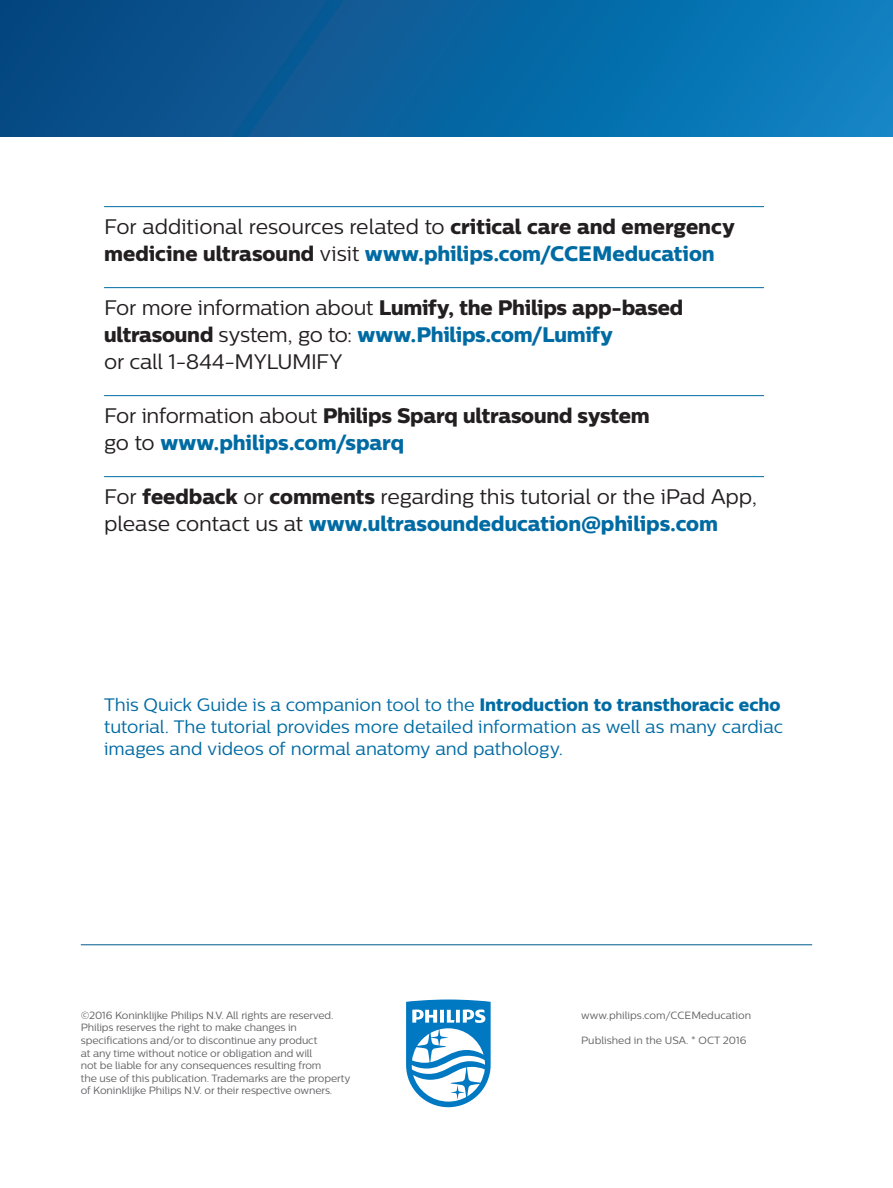
<style>
.page{position:relative;width:893px;height:1188px;background:#fff}
.page>*{position:absolute;margin:0;border:0;box-sizing:border-box;transform-origin:0 0}
.t1{font:21px/27px "Centrale Sans X Bold";letter-spacing:-.015em;color:#231f20}
.t2{font:21px "Centrale Sans";letter-spacing:-.005em;color:#231f20}
.t3{font:21px "Centrale Sans X Bold";letter-spacing:-.005em;color:#006ba3}
.t4{font:18px/21.8px "Centrale Sans";letter-spacing:-.005em;color:#006ba3}
.t5{font:10.5px/12.6px "Centrale Sans";letter-spacing:-.01em;color:#636366}
.s1{font-family:"Centrale Sans X Bold"}
.s2{color:#231f20}
.s3{font-family:"Centrale Sans";color:#231f20}
.s4{font-family:"Centrale Sans"}
.s5{color:#006ba3}
</style>
<div class="page">
<div style="left:0;top:0;width:893px;height:136px;background:linear-gradient(to right,#09467f,#0b82c2)"></div>
<svg style="left:406px;top:1000px;width:85px;height:107px"></svg>
<hr style="left:104px;top:206px;width:660px;height:1px;background:#006ba3">
<hr style="left:104px;top:287px;width:660px;height:1px;background:#006ba3">
<hr style="left:104px;top:395px;width:660px;height:1px;background:#006ba3">
<hr style="left:104px;top:476px;width:660px;height:1px;background:#006ba3">
<hr style="left:81px;top:944px;width:731px;height:1px;background:#005b8f">
<h1 class="t2" style="left:104px;top:215px;width:632px">For additional resources related to <span class="s1">critical care and emergency</span></h1>
<h1 class="t3" style="left:104px;top:241px;width:612px"><span class="s2">medicine ultrasound</span> <span class="s3">visit</span> www.philips.com/CCEMeducation</h1>
<h1 class="t1" style="left:104px;top:294px;width:581px"><span class="s4">For more information about</span> Lumify, the Philips app-based ultrasound <span class="s4">system, go to:</span> <span class="s5">www.Philips.com/Lumify</span></h1>
<h1 class="t2" style="left:104px;top:350px;width:240px">or call 1-844-MYLUMIFY</h1>
<h1 class="t1" style="left:104px;top:402px;width:547px"><span class="s4">For information about</span> Philips Sparq ultrasound system <span class="s4">go to</span> <span class="s5">www.philips.com/sparq</span></h1>
<h1 class="t2" style="left:104px;top:484px;width:654px">For <span class="s1">feedback</span> or <span class="s1">comments</span> regarding this tutorial or the iPad App,</h1>
<h1 class="t3" style="left:104px;top:510px;width:616px"><span class="s3">please contact us at</span> www.ultrasoundeducation@philips.com</h1>
<h2 class="t4" style="left:104px;top:694px;width:680px">This Quick Guide is a companion tool to the <span class="s1">Introduction to transthoracic echo </span>tutorial. The tutorial provides more detailed information as well as many cardiac images and videos of normal anatomy and pathology.</h2>
<p class="t5" style="left:81px;top:1009px;width:271px">©2016 Koninklijke Philips N.V. All rights are reserved.<br>Philips reserves the right to make changes in specifications and/or to discontinue any product<br>at any time without notice or obligation and will<br>not be liable for any consequences resulting from<br>the use of this publication. Trademarks are the property of Koninklijke Philips N.V. or their respective owners.</p>
<p class="t5" style="left:581px;top:1009px;width:172px">www.philips.com/CCEMeducation</p>
<p class="t5" style="left:581px;top:1034px;width:167px">Published in the USA. * OCT 2016</p>
</div>
